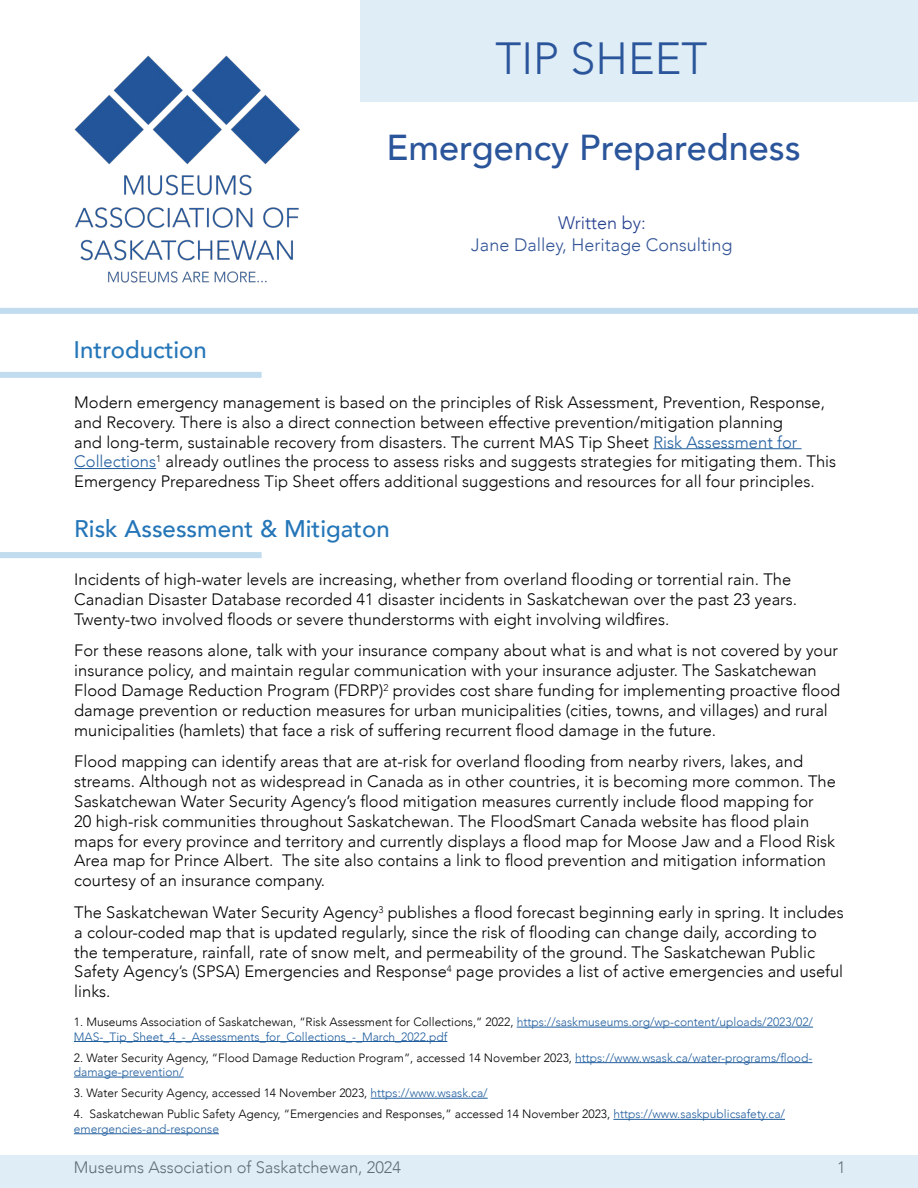
<style>
.page{position:relative;width:918px;height:1188px;background:#fff}
.page>*{position:absolute;margin:0;border:0;box-sizing:border-box;transform-origin:0 0}
.t1{font:300 45px "Avenir";color:#2b559b}
.t2{font:500 36px "Avenir";color:#2b559b}
.t3{font:500 24px "Avenir";color:#2576b8}
.t4{font:300 18px "Avenir";color:#335597}
.t5{font:300 18px "Avenir";color:#25408f}
.t6{font:300 16.5px/19.8px "Avenir";color:#000}
.t7{font:300 12px/14.4px "Avenir";color:#000}
.t8{font:300 12px/14.4px "Avenir";color:#215e9e}
.s1{color:#215e9e}
.s2{color:#000}
</style>
<div class="page">
<div style="left:360px;top:0;width:558px;height:102px;background:#dfedf6"></div>
<div style="left:0;top:308px;width:918px;height:6px;background:#c0dcee"></div>
<hr style="left:653px;top:448px;width:149px;height:1px;background:#215e9e">
<hr style="left:74px;top:468px;width:82px;height:1px;background:#215e9e">
<div style="left:0;top:372px;width:262px;height:6px;background:#c0dcee"></div>
<img style="left:74px;top:55px;width:226px;height:228px">
<div style="left:0;top:1155px;width:918px;height:33px;background:#dfedf6"></div>
<div style="left:0;top:552px;width:262px;height:6px;background:#c0dcee"></div>
<hr style="left:517px;top:1027px;width:296px;height:1px;background:#215e9e">
<hr style="left:74px;top:1041px;width:373px;height:1px;background:#215e9e">
<hr style="left:575px;top:1062px;width:237px;height:1px;background:#215e9e">
<hr style="left:74px;top:1077px;width:110px;height:1px;background:#215e9e">
<hr style="left:371px;top:1098px;width:117px;height:1px;background:#215e9e">
<hr style="left:613px;top:1119px;width:172px;height:1px;background:#215e9e">
<hr style="left:74px;top:1133px;width:145px;height:1px;background:#215e9e">
<h1 class="t1" style="left:496px;top:32px;width:213px">TIP SHEET</h1>
<h2 class="t2" style="left:387px;top:117px;width:416px">Emergency Preparedness</h2>
<p class="t5" style="left:558px;top:212px;width:89px">Written by:</p>
<p class="t4" style="left:471px;top:234px;width:263px">Jane Dalley, Heritage Consulting</p>
<h3 class="t3" style="left:74px;top:329px;width:135px">Introduction</h3>
<p class="t6" style="left:74px;top:392px;width:763px">Modern emergency management is based on the principles of Risk Assessment, Prevention, Response, and Recovery. There is also a direct connection between effective prevention/mitigation planning<br>and long-term, sustainable recovery from disasters. The current MAS Tip Sheet <span class="s1">Risk Assessment for Collections</span><sup>1</sup> already outlines the process to assess risks and suggests strategies for mitigating them. This Emergency Preparedness Tip Sheet offers additional suggestions and resources for all four principles.</p>
<h3 class="t3" style="left:74px;top:508px;width:317px">Risk Assessment &amp; Mitigaton</h3>
<p class="t6" style="left:74px;top:569px;width:724px">Incidents of high-water levels are increasing, whether from overland flooding or torrential rain. The<br>Canadian Disaster Database recorded 41 disaster incidents in Saskatchewan over the past 23 years.<br>Twenty-two involved floods or severe thunderstorms with eight involving wildfires.</p>
<p class="t6" style="left:74px;top:641px;width:768px">For these reasons alone, talk with your insurance company about what is and what is not covered by your insurance policy, and maintain regular communication with your insurance adjuster. The Saskatchewan Flood Damage Reduction Program (FDRP)<sup>2</sup> provides cost share funding for implementing proactive flood damage prevention or reduction measures for urban municipalities (cities, towns, and villages) and rural municipalities (hamlets) that face a risk of suffering recurrent flood damage in the future.</p>
<p class="t6" style="left:74px;top:752px;width:763px">Flood mapping can identify areas that are at-risk for overland flooding from nearby rivers, lakes, and streams. Although not as widespread in Canada as in other countries, it is becoming more common. The Saskatchewan Water Security Agency’s flood mitigation measures currently include flood mapping for<br>20 high-risk communities throughout Saskatchewan. The FloodSmart Canada website has flood plain maps for every province and territory and currently displays a flood map for Moose Jaw and a Flood Risk Area map for Prince Albert. The site also contains a link to flood prevention and mitigation information courtesy of an insurance company.</p>
<p class="t6" style="left:74px;top:902px;width:771px">The Saskatchewan Water Security Agency<sup>3</sup> publishes a flood forecast beginning early in spring. It includes a colour-coded map that is updated regularly, since the risk of flooding can change daily, according to the temperature, rainfall, rate of snow melt, and permeability of the ground. The Saskatchewan Public Safety Agency’s (SPSA) Emergencies and Response<sup>4</sup> page provides a list of active emergencies and useful links.</p>
<p class="t8" style="left:74px;top:1015px;width:741px"><span class="s2">1. Museums Association of Saskatchewan, “Risk Assessment for Collections,” 2022,</span> https://saskmuseums.org/wp-content/uploads/2023/02/<br>MAS-_Tip_Sheet_4_-_Assessments_for_Collections_-_March_2022.pdf</p>
<p class="t7" style="left:74px;top:1050px;width:740px">2. Water Security Agency, “Flood Damage Reduction Program”, accessed 14 November 2023, <span class="s1">https://www.wsask.ca/water-programs/flood&shy;damage-prevention/</span></p>
<p class="t7" style="left:74px;top:1086px;width:415px">3. Water Security Agency, accessed 14 November 2023, <span class="s1">https://www.wsask.ca/</span></p>
<p class="t7" style="left:74px;top:1107px;width:713px">4. Saskatchewan Public Safety Agency, “Emergencies and Responses,” accessed 14 November 2023, <span class="s1">https://www.saskpublicsafety.ca/ emergencies-and-response</span></p>
<p class="t6" style="left:74px;top:1158px;width:329px">Museums Association of Saskatchewan, 2024</p>
<p class="t6" style="left:837px;top:1158px;width:10px">1</p>
</div>
